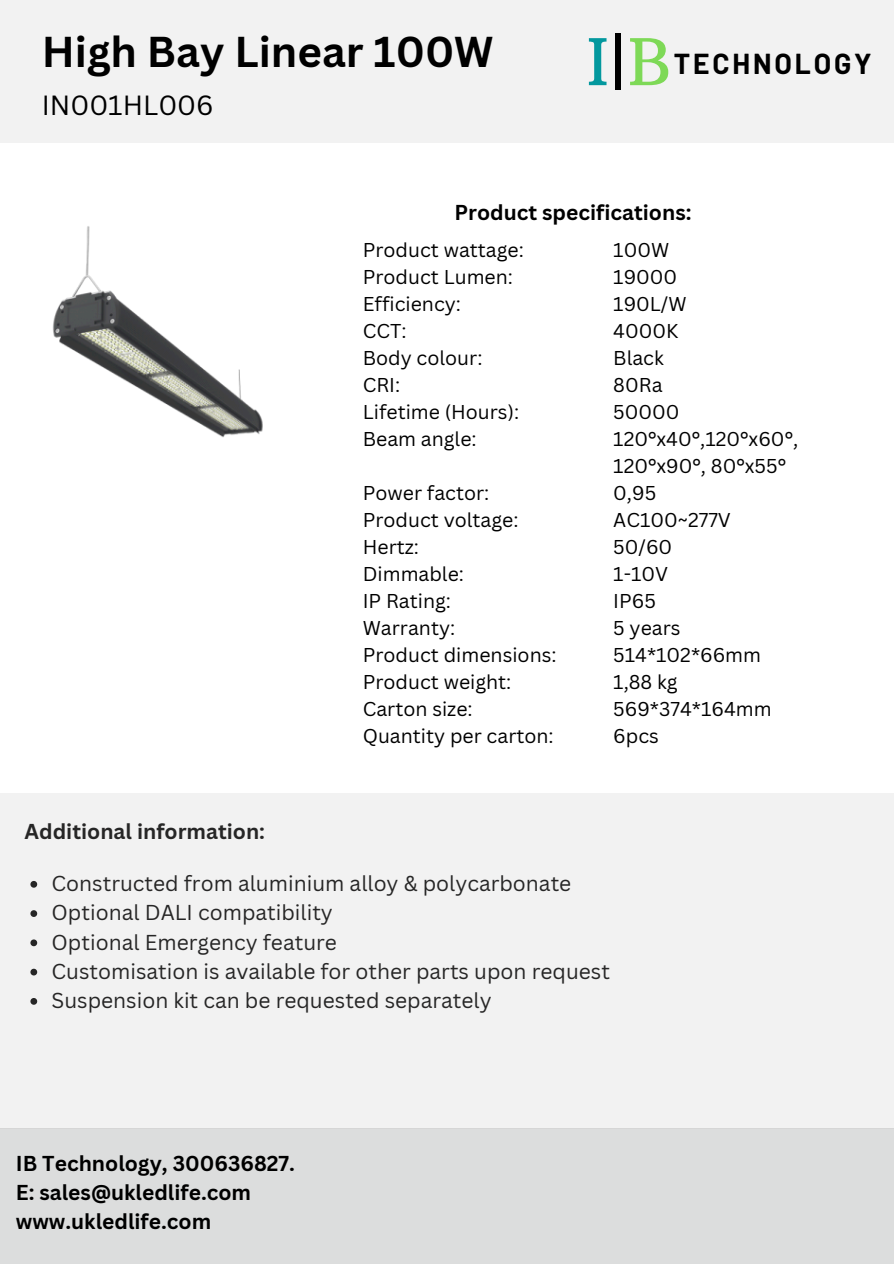
<style>
.page{position:relative;width:894px;height:1264px;background:#fff}
.page>*{position:absolute;margin:0;border:0;box-sizing:border-box;transform-origin:0 0}
.t1{font:64.2px "Arbutus Slab";color:#03989e}
.t2{font:700 42px "Canva Sans";color:#000}
.t3{font:700 28.2px "Barlow";letter-spacing:.1em;color:#000}
.t4{font:27px "Canva Sans";color:#000}
.t5{font:21px "Canva Sans";color:#000}
.t6{font:700 21px/29.2px "Canva Sans";color:#000}
.t7{font:19.5px/27px "Canva Sans";color:#000}
.s1{color:#000}
.s2{color:#7ed957}
</style>
<div class="page">
<div style="left:0;top:0;width:893px;height:143px;background:#f2f2f2"></div>
<div style="left:0;top:1128px;width:893px;height:135px;background:#dcdddd"></div>
<img style="left:52px;top:226px;width:211px;height:212px">
<div style="left:0;top:792px;width:893px;height:336px;background:#f2f2f2"></div>
<p class="t2" style="left:42px;top:22px;width:453px">High Bay Linear 100W</p>
<p class="t4" style="left:42px;top:86px;width:173px">IN001HL006</p>
<p class="t1" style="left:586px;top:22px;width:86px">I<span class="s1">|</span><span class="s2">B</span></p>
<p class="t3" style="left:673px;top:46px;width:199px">TECHNOLOGY</p>
<p class="t6" style="left:454px;top:197px;width:238px">Product specifications:</p>
<h5 class="t6" style="left:25px;top:816px;width:242px">Additional information:</h5>
<h1 class="t7" style="left:362px;top:236px;width:163px">Product wattage:</h1>
<h3 class="t7" style="left:362px;top:263px;width:152px">Product Lumen:</h3>
<h2 class="t7" style="left:362px;top:290px;width:100px">Efficiency:</h2>
<h4 class="t7" style="left:362px;top:317px;width:45px">CCT:</h4>
<h5 class="t7" style="left:362px;top:344px;width:121px">Body colour:</h5>
<p class="t7" style="left:362px;top:371px;width:39px">CRI:</p>
<p class="t7" style="left:362px;top:398px;width:158px">Lifetime (Hours):</p>
<p class="t7" style="left:362px;top:425px;width:115px">Beam angle:</p>
<p class="t7" style="left:362px;top:479px;width:128px">Power factor:</p>
<p class="t7" style="left:362px;top:506px;width:157px">Product voltage:</p>
<p class="t7" style="left:362px;top:533px;width:58px">Hertz:</p>
<p class="t7" style="left:362px;top:560px;width:103px">Dimmable:</p>
<p class="t7" style="left:362px;top:587px;width:90px">IP Rating:</p>
<p class="t7" style="left:362px;top:614px;width:94px">Warranty:</p>
<p class="t7" style="left:362px;top:641px;width:195px">Product dimensions:</p>
<p class="t7" style="left:362px;top:668px;width:150px">Product weight:</p>
<p class="t7" style="left:362px;top:695px;width:111px">Carton size:</p>
<p class="t7" style="left:362px;top:722px;width:192px">Quantity per carton:</p>
<p class="t7" style="left:613px;top:236px;width:57px">100W</p>
<p class="t7" style="left:613px;top:263px;width:65px">19000</p>
<p class="t7" style="left:613px;top:290px;width:75px">190L/W</p>
<p class="t7" style="left:613px;top:317px;width:67px">4000K</p>
<p class="t7" style="left:613px;top:344px;width:52px">Black</p>
<p class="t7" style="left:613px;top:371px;width:51px">80Ra</p>
<p class="t7" style="left:613px;top:398px;width:68px">50000</p>
<p class="t7" style="left:613px;top:425px;width:186px">120°x40°,120°x60°,<br>120°x90°, 80°x55°</p>
<p class="t7" style="left:613px;top:479px;width:44px">0,95</p>
<p class="t7" style="left:613px;top:506px;width:119px">AC100~277V</p>
<p class="t7" style="left:613px;top:533px;width:60px">50/60</p>
<p class="t7" style="left:613px;top:560px;width:56px">1-10V</p>
<p class="t7" style="left:613px;top:587px;width:44px">IP65</p>
<p class="t7" style="left:613px;top:614px;width:69px">5 years</p>
<p class="t7" style="left:613px;top:641px;width:149px">514*102*66mm</p>
<p class="t7" style="left:613px;top:668px;width:66px">1,88 kg</p>
<p class="t7" style="left:613px;top:695px;width:160px">569*374*164mm</p>
<p class="t7" style="left:613px;top:722px;width:47px">6pcs</p>
<h5 class="t5" style="left:51px;top:868px;width:521px">Constructed from aluminium alloy &amp; polycarbonate</h5>
<p class="t5" style="left:51px;top:897px;width:283px">Optional DALI compatibility</p>
<p class="t5" style="left:51px;top:927px;width:287px">Optional Emergency feature</p>
<p class="t5" style="left:51px;top:956px;width:560px">Customisation is available for other parts upon request</p>
<p class="t5" style="left:51px;top:985px;width:441px">Suspension kit can be requested separately</p>
<p class="t6" style="left:16px;top:1147px;width:281px">IB Technology, 300636827.<br>E: sales@ukledlife.com www.ukledlife.com</p>
</div>
